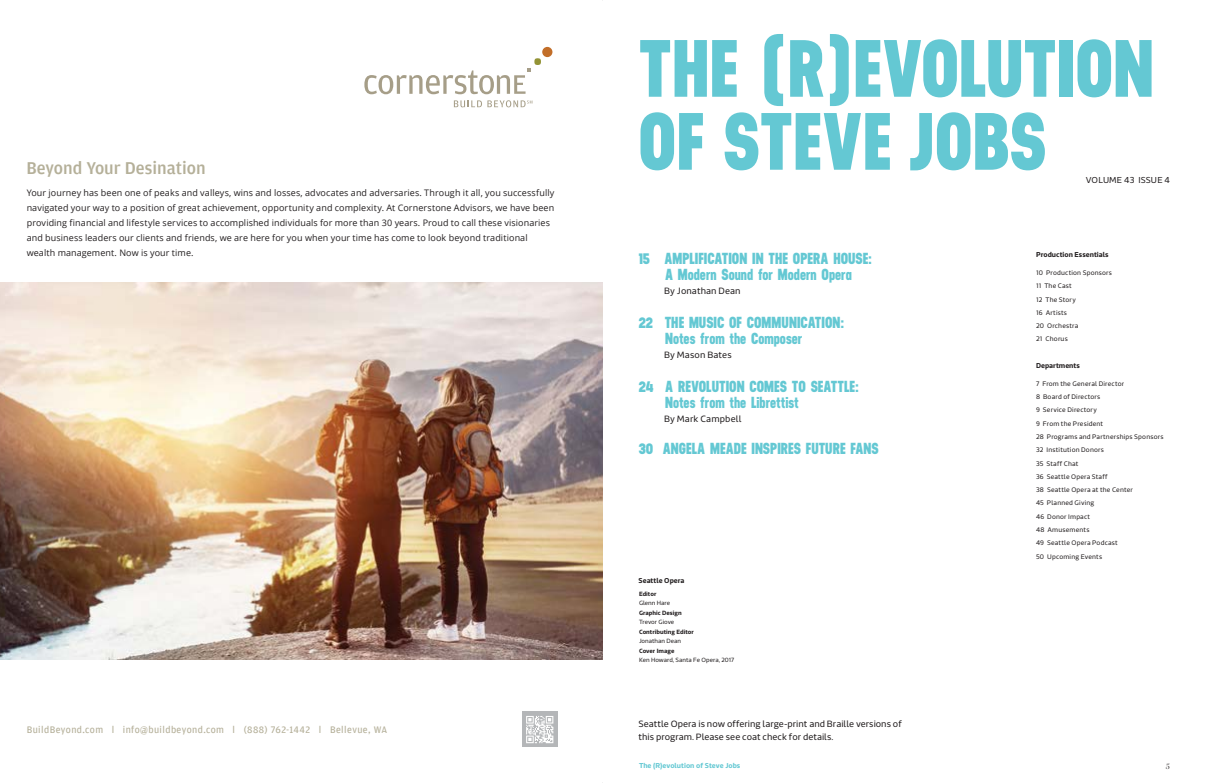
<style>
.page{position:relative;width:1206px;height:783px;background:#fff}
.page>*{position:absolute;margin:0;border:0;box-sizing:border-box;transform-origin:0 0}
.t1{font:800 81px/73px "Neusa";letter-spacing:.005em;color:#64c8d3}
.t2{font:500 18px "Amplitude";color:#b5b099}
.t3{font:800 16px/16px "Neusa";color:#64c8d3}
.t4{font:10px "Amplitude";letter-spacing:.04em;color:#b5b099}
.t5{font:9px/15px "Open Sans";letter-spacing:.01em;color:#231f20}
.t6{font:9px/13px "Riona Sans";color:#231f20}
.t7{font:8.5px "Riona Sans";letter-spacing:.01em;color:#231f20}
.t8{font:8px "PF Regal Display Pro";color:#231f20}
.t9{font:700 7px "Riona Sans";color:#231f20}
.t10{font:700 7px "Riona Sans";color:#64c8d3}
.t11{font:6.5px/13.3px "Riona Sans";letter-spacing:.025em;color:#231f20}
.t12{font:6px "Riona Sans";color:#231f20}
.t13{font:700 6px "Riona Sans";color:#231f20}
</style>
<div class="page">
<div style="left:522px;top:711px;width:36px;height:36px;background:#b4b6b8"></div>
<svg style="left:526px;top:716px;width:27px;height:27px"></svg>
<div style="left:542px;top:47px;width:10px;height:10px;background:#c26e29;border-radius:50%"></div>
<svg style="left:364px;top:58px;width:177px;height:36px"></svg>
<svg style="left:454px;top:100px;width:78px;height:7px"></svg>
<img style="left:0;top:282px;width:603px;height:377px">
<h2 class="t2" style="left:26px;top:158px;width:181px">Beyond Your Desination</h2>
<p class="t5" style="left:27px;top:185px;width:529px">Your journey has been one of peaks and valleys, wins and losses, advocates and adversaries. Through it all, you successfully navigated your way to a position of great achievement, opportunity and complexity. At Cornerstone Advisors, we have been providing financial and lifestyle services to accomplished individuals for more than 30 years. Proud to call these visionaries and business leaders our clients and friends, we are here for you when your time has come to look beyond traditional wealth management. Now is your time.</p>
<p class="t4" style="left:27px;top:724px;width:362px">BuildBeyond.com l info@buildbeyond.com l (888) 762-1442 l Bellevue, WA</p>
<h1 class="t1" style="left:639px;top:29px;width:517px">THE (R)EVOLUTION<br>OF STEVE JOBS</h1>
<h3 class="t3" style="left:639px;top:250px;width:235px;text-align:center">15 AMPLIFICATION IN THE OPERA HOUSE:<br>A Modern Sound for Modern Opera</h3>
<p class="t6" style="left:664px;top:285px;width:78px">By Jonathan Dean</p>
<h3 class="t3" style="left:665px;top:314px;width:181px;text-indent:-26px">22 THE MUSIC OF COMMUNICATION:<br>Notes from the Composer</h3>
<p class="t6" style="left:664px;top:349px;width:69px">By Mason Bates</p>
<h3 class="t3" style="left:665px;top:378px;width:195px;text-indent:-26px">24 A REVOLUTION COMES TO SEATTLE:<br>Notes from the Librettist</h3>
<p class="t6" style="left:664px;top:413px;width:79px">By Mark Campbell</p>
<h3 class="t3" style="left:639px;top:440px;width:242px">30 ANGELA MEADE INSPIRES FUTURE FANS</h3>
<p class="t9" style="left:639px;top:576px;width:48px">Seattle Opera</p>
<p class="t13" style="left:639px;top:590px;width:19px">Editor</p>
<p class="t12" style="left:639px;top:599px;width:33px">Glenn Hare</p>
<p class="t13" style="left:639px;top:609px;width:44px">Graphic Design</p>
<p class="t12" style="left:639px;top:618px;width:37px">Trevor Giove</p>
<p class="t13" style="left:639px;top:628px;width:56px">Contributing Editor</p>
<p class="t12" style="left:639px;top:637px;width:44px">Jonathan Dean</p>
<p class="t13" style="left:639px;top:647px;width:37px">Cover Image</p>
<p class="t12" style="left:639px;top:656px;width:97px">Ken Howard, Santa Fe Opera, 2017</p>
<p class="t7" style="left:1086px;top:175px;width:86px">VOLUME 43 ISSUE 4</p>
<p class="t9" style="left:1036px;top:250px;width:74px">Production Essentials</p>
<p class="t11" style="left:1036px;top:266px;width:77px">10 Production Sponsors<br>11 The Cast<br>12 The Story<br>16 Artists<br>20 Orchestra<br>21 Chorus</p>
<p class="t9" style="left:1036px;top:361px;width:45px">Departments</p>
<p class="t11" style="left:1036px;top:377px;width:129px">7 From the General Director<br>8 Board of Directors<br>9 Service Directory<br>9 From the President<br>28 Programs and Partnerships Sponsors<br>32 Institution Donors<br>35 Staff Chat<br>36 Seattle Opera Staff<br>38 Seattle Opera at the Center<br>45 Planned Giving<br>46 Donor Impact<br>48 Amusements<br>49 Seattle Opera Podcast<br>50 Upcoming Events</p>
<p class="t6" style="left:639px;top:717px;width:265px">Seattle Opera is now offering large-print and Braille versions of this program. Please see coat check for details.</p>
<p class="t10" style="left:639px;top:761px;width:103px">The (R)evolution of Steve Jobs</p>
<p class="t8" style="left:1166px;top:762px;width:6px">5</p>
</div>
